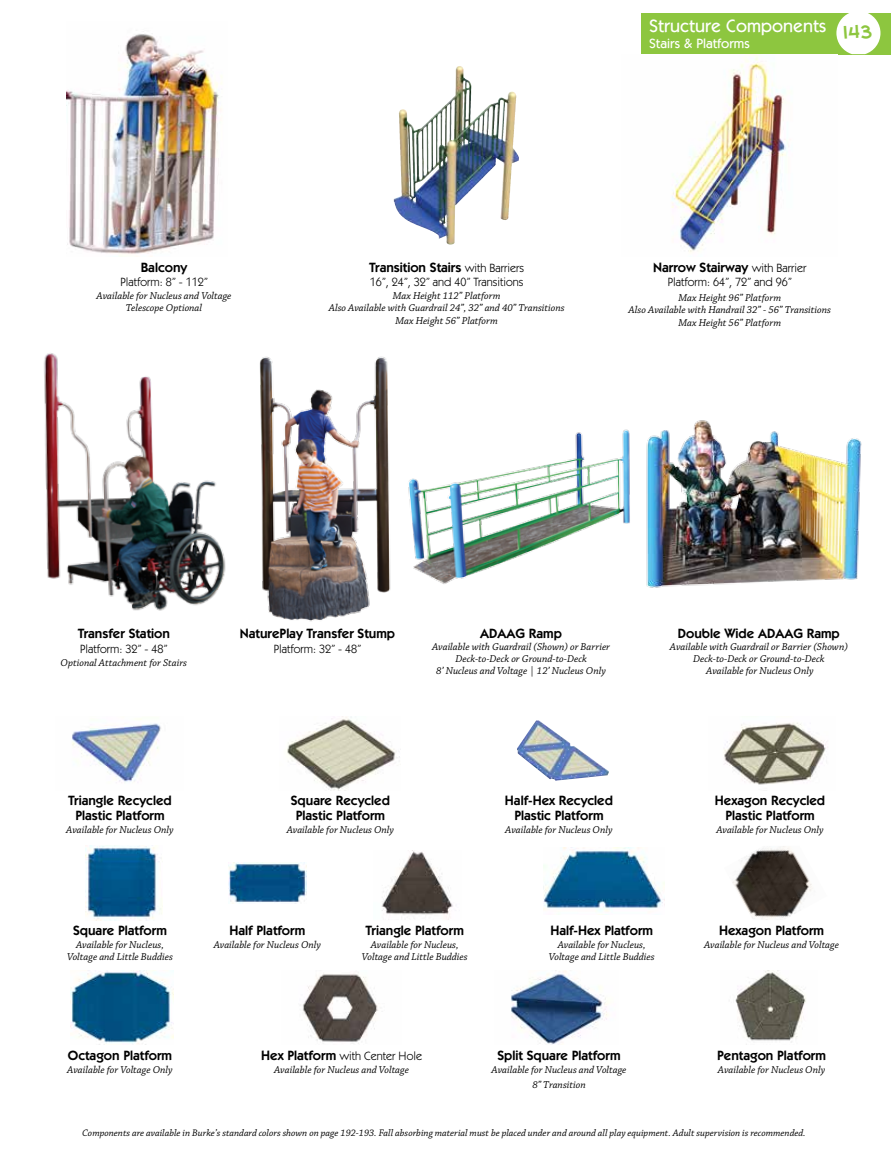
<style>
.page{position:relative;width:891px;height:1161px;background:#fff}
.page>*{position:absolute;margin:0;border:0;box-sizing:border-box;transform-origin:0 0}
.t1{font:21px "Creative Block BB";color:#8dc63f}
.t2{font:500 18px "Itc Kabel";color:#fff}
.t3{font:600 13.5px/15px "Itc Kabel";color:#000;text-align:center}
.t4{font:500 13.5px "Itc Kabel";color:#fff}
.t5{font:12px "Itc Kabel";color:#000}
.t6{font:italic 10.5px/12.6px "Chaparral Pro";color:#000;text-align:center}
.t7{font:italic 10.05px "Chaparral Pro";color:#000}
.s1{font-weight:400;font-size:12px}
.s2{font-weight:600;font-size:13.5px}
</style>
<div class="page">
<div style="left:641px;top:13px;width:250px;height:41px;background:#8dc63f"></div>
<svg style="left:836px;top:13px;width:44px;height:41px"></svg>
<img style="left:671px;top:54px;width:115px;height:199px">
<img style="left:44px;top:353px;width:182px;height:258px">
<img style="left:408px;top:429px;width:222px;height:155px">
<img style="left:393px;top:66px;width:126px;height:179px">
<img style="left:394px;top:66px;width:64px;height:146px">
<img style="left:259px;top:356px;width:132px;height:266px">
<img style="left:85px;top:846px;width:78px;height:74px">
<img style="left:229px;top:862px;width:77px;height:42px">
<img style="left:70px;top:970px;width:104px;height:75px">
<img style="left:381px;top:851px;width:72px;height:69px">
<img style="left:72px;top:718px;width:89px;height:64px">
<img style="left:302px;top:973px;width:76px;height:69px">
<img style="left:543px;top:848px;width:121px;height:67px">
<img style="left:287px;top:716px;width:113px;height:74px">
<img style="left:511px;top:970px;width:97px;height:75px">
<img style="left:732px;top:846px;width:81px;height:74px">
<svg style="left:517px;top:720px;width:92px;height:61px"></svg>
<img style="left:520px;top:720px;width:18px;height:24px">
<img style="left:724px;top:722px;width:104px;height:63px">
<img style="left:735px;top:970px;width:71px;height:75px">
<img style="left:67px;top:34px;width:155px;height:220px">
<img style="left:646px;top:420px;width:216px;height:168px">
<p class="t3" style="left:141px;top:260px;width:48px">Balcony</p>
<p class="t5" style="left:120px;top:275px;width:89px">Platform: 8” - 112”</p>
<p class="t6" style="left:97px;top:290px;width:136px">Available for Nucleus and Voltage<br>Telescope Optional</p>
<h2 class="t2" style="left:649px;top:15px;width:179px">Structure Components</h2>
<p class="t4" style="left:649px;top:36px;width:102px">Stairs &amp; Platforms</p>
<h1 class="t1" style="left:843px;top:23px;width:31px">i43</h1>
<p class="t3" style="left:369px;top:260px;width:156px">Transition Stairs <span class="s1">with Barriers</span></p>
<p class="t5" style="left:370px;top:275px;width:155px">16”, 24”, 32” and 40” Transitions</p>
<p class="t6" style="left:329px;top:290px;width:237px">Max Height 112” Platform<br>Also Available with Guardrail 24”, 32” and 40” Transitions<br>Max Height 56” Platform</p>
<p class="t3" style="left:653px;top:260px;width:155px">Narrow Stairway <span class="s1">with Barrier</span></p>
<p class="t5" style="left:668px;top:275px;width:125px">Platform: 64”, 72” and 96”</p>
<p class="t6" style="left:629px;top:291px;width:204px">Max Height 96” Platform<br>Also Available with Handrail 32” - 56” Transitions<br>Max Height 56” Platform</p>
<p class="t3" style="left:78px;top:626px;width:94px">Transfer Station</p>
<p class="t5" style="left:80px;top:642px;width:89px">Platform: 32” - 48”</p>
<p class="t6" style="left:61px;top:657px;width:128px">Optional Attachment for Stairs</p>
<p class="t3" style="left:68px;top:793px;width:105px">Triangle Recycled<br>Plastic Platform</p>
<p class="t6" style="left:66px;top:824px;width:109px">Available for Nucleus Only</p>
<p class="t3" style="left:240px;top:626px;width:157px">NaturePlay Transfer Stump</p>
<p class="t5" style="left:274px;top:641px;width:89px">Platform: 32” - 48”</p>
<p class="t3" style="left:480px;top:626px;width:83px">ADAAG Ramp</p>
<p class="t6" style="left:432px;top:641px;width:180px;line-height:12px">Available with Guardrail (Shown) or Barrier<br>Deck-to-Deck or Ground-to-Deck<br>8’ Nucleus and Voltage | 12’ Nucleus Only</p>
<p class="t3" style="left:291px;top:793px;width:101px">Square Recycled<br>Plastic Platform</p>
<p class="t6" style="left:287px;top:824px;width:109px">Available for Nucleus Only</p>
<p class="t3" style="left:505px;top:793px;width:110px">Half-Hex Recycled<br>Plastic Platform</p>
<p class="t6" style="left:505px;top:824px;width:109px">Available for Nucleus Only</p>
<p class="t3" style="left:678px;top:626px;width:164px">Double Wide ADAAG Ramp</p>
<p class="t6" style="left:670px;top:641px;width:180px;line-height:12px">Available with Guardrail or Barrier (Shown)<br>Deck-to-Deck or Ground-to-Deck<br>Available for Nucleus Only</p>
<p class="t3" style="left:715px;top:793px;width:112px">Hexagon Recycled<br>Plastic Platform</p>
<p class="t6" style="left:716px;top:824px;width:109px">Available for Nucleus Only</p>
<p class="t3" style="left:73px;top:923px;width:95px">Square Platform</p>
<p class="t6" style="left:67px;top:939px;width:107px">Available for Nucleus,<br>Voltage and Little Buddies</p>
<p class="t3" style="left:68px;top:1048px;width:106px">Octagon Platform</p>
<p class="t6" style="left:67px;top:1064px;width:107px">Available for Voltage Only</p>
<p class="t3" style="left:230px;top:923px;width:77px">Half Platform</p>
<p class="t6" style="left:214px;top:939px;width:109px">Available for Nucleus Only</p>
<p class="t3" style="left:366px;top:923px;width:100px">Triangle Platform</p>
<p class="t6" style="left:362px;top:939px;width:107px">Available for Nucleus,<br>Voltage and Little Buddies</p>
<p class="t3" style="left:550px;top:923px;width:104px">Half-Hex Platform</p>
<p class="t6" style="left:549px;top:939px;width:107px">Available for Nucleus,<br>Voltage and Little Buddies</p>
<p class="t5" style="left:261px;top:1049px;width:162px"><span class="s2">Hex Platform</span> with Center Hole</p>
<p class="t6" style="left:274px;top:1064px;width:136px">Available for Nucleus and Voltage</p>
<p class="t3" style="left:498px;top:1048px;width:124px">Split Square Platform</p>
<p class="t6" style="left:492px;top:1062px;width:136px;line-height:15px">Available for Nucleus and Voltage<br>8” Transition</p>
<p class="t3" style="left:719px;top:923px;width:107px">Hexagon Platform</p>
<p class="t6" style="left:704px;top:939px;width:136px">Available for Nucleus and Voltage</p>
<p class="t3" style="left:717px;top:1048px;width:110px">Pentagon Platform</p>
<p class="t6" style="left:718px;top:1064px;width:109px">Available for Nucleus Only</p>
<p class="t7" style="left:82px;top:1128px;width:725px">Components are available in Burke’s standard colors shown on page 192-193. Fall absorbing material must be placed under and around all play equipment. Adult supervision is recommended.</p>
</div>
